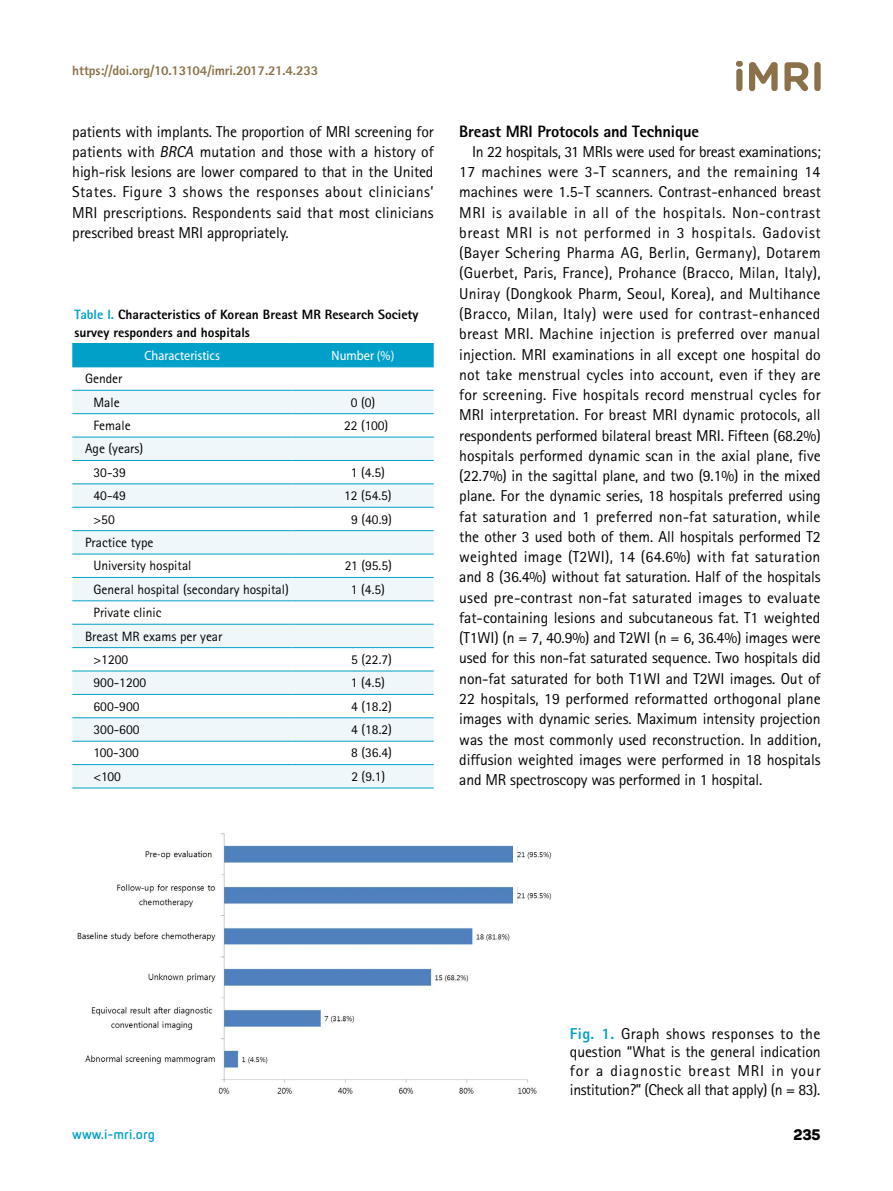
<style>
.page{position:relative;width:893px;height:1191px;background:#fff}
.page>*{position:absolute;margin:0;border:0;box-sizing:border-box;transform-origin:0 0}
.t1{font:800 16.5px "Rotis Sans Serif Std";letter-spacing:-.01em;color:#000}
.t2{font:15.75px/20.2px "Rotis Sans Serif Std";letter-spacing:-.01em;color:#000;text-align:justify}
.t3{font:800 15px "Panton";color:#000}
.t4{font:13.5px/23.4px "Rotis Sans Serif Std";color:#000}
.t5{font:800 13.5px/18px "Rotis Sans Serif Std";color:#000}
.t6{font:800 13.5px "Rotis Sans Serif Std";letter-spacing:-.01em;color:#8b7149}
.t7{font:semi-condensed 13.5px "Myriad Pro";color:#fff}
.t8{font:700 13.5px "Netto Pro";color:#00a0c8}
.s1{font-style:italic}
.s2{color:#00a0c8}
.s3{font-weight:800;color:#00a0c8}
</style>
<div class="page">
<svg style="left:736px;top:61px;width:7px;height:30px"></svg>
<svg style="left:749px;top:62px;width:29px;height:29px"></svg>
<svg style="left:784px;top:62px;width:24px;height:29px"></svg>
<svg style="left:814px;top:62px;width:7px;height:29px"></svg>
<div style="left:72px;top:344px;width:362px;height:23px;background:#00a0c8"></div>
<svg style="left:72px;top:391px;width:362px;height:396px;fill:#eff7fb"></svg>
<hr style="left:72px;top:343px;width:220px;height:1px;background:#00a0c8">
<hr style="left:292px;top:343px;width:142px;height:1px;background:#00a0c8">
<hr style="left:72px;top:367px;width:220px;height:1px;background:#00a0c8">
<hr style="left:292px;top:367px;width:142px;height:1px;background:#00a0c8">
<hr style="left:72px;top:390px;width:220px;height:1px;background:#00a0c8">
<hr style="left:292px;top:390px;width:142px;height:1px;background:#00a0c8">
<hr style="left:72px;top:413px;width:220px;height:1px;background:#00a0c8">
<hr style="left:292px;top:413px;width:142px;height:1px;background:#00a0c8">
<hr style="left:72px;top:437px;width:220px;height:1px;background:#00a0c8">
<hr style="left:292px;top:437px;width:142px;height:1px;background:#00a0c8">
<hr style="left:72px;top:460px;width:220px;height:1px;background:#00a0c8">
<hr style="left:292px;top:460px;width:142px;height:1px;background:#00a0c8">
<hr style="left:72px;top:483px;width:220px;height:1px;background:#00a0c8">
<hr style="left:292px;top:483px;width:142px;height:1px;background:#00a0c8">
<hr style="left:72px;top:507px;width:220px;height:1px;background:#00a0c8">
<hr style="left:292px;top:507px;width:142px;height:1px;background:#00a0c8">
<hr style="left:72px;top:530px;width:220px;height:1px;background:#00a0c8">
<hr style="left:292px;top:530px;width:142px;height:1px;background:#00a0c8">
<hr style="left:72px;top:554px;width:220px;height:1px;background:#00a0c8">
<hr style="left:292px;top:554px;width:142px;height:1px;background:#00a0c8">
<hr style="left:72px;top:577px;width:220px;height:1px;background:#00a0c8">
<hr style="left:292px;top:577px;width:142px;height:1px;background:#00a0c8">
<hr style="left:72px;top:600px;width:220px;height:1px;background:#00a0c8">
<hr style="left:292px;top:600px;width:142px;height:1px;background:#00a0c8">
<hr style="left:72px;top:624px;width:220px;height:1px;background:#00a0c8">
<hr style="left:292px;top:624px;width:142px;height:1px;background:#00a0c8">
<hr style="left:72px;top:647px;width:220px;height:1px;background:#00a0c8">
<hr style="left:292px;top:647px;width:142px;height:1px;background:#00a0c8">
<hr style="left:72px;top:671px;width:220px;height:1px;background:#00a0c8">
<hr style="left:292px;top:671px;width:142px;height:1px;background:#00a0c8">
<hr style="left:72px;top:694px;width:220px;height:1px;background:#00a0c8">
<hr style="left:292px;top:694px;width:142px;height:1px;background:#00a0c8">
<hr style="left:72px;top:717px;width:220px;height:1px;background:#00a0c8">
<hr style="left:292px;top:717px;width:142px;height:1px;background:#00a0c8">
<hr style="left:72px;top:741px;width:220px;height:1px;background:#00a0c8">
<hr style="left:292px;top:741px;width:142px;height:1px;background:#00a0c8">
<hr style="left:72px;top:764px;width:220px;height:1px;background:#00a0c8">
<hr style="left:292px;top:764px;width:142px;height:1px;background:#00a0c8">
<hr style="left:72px;top:787px;width:220px;height:1px;background:#00a0c8">
<hr style="left:292px;top:787px;width:142px;height:1px;background:#00a0c8">
<img style="left:77px;top:833px;width:460px;height:261px">
<div style="left:513px;top:842px;width:36px;height:73px;background:#fff"></div>
<img style="left:518px;top:833px;width:34px;height:67px">
<p class="t6" style="left:72px;top:62px;width:247px">https://doi.org/10.13104/imri.2017.21.4.233</p>
<p class="t2" style="left:72px;top:121px;width:363px">patients with implants. The proportion of MRI screening for patients with <span class="s1">BRCA</span> mutation and those with a history of high-risk lesions are lower compared to that in the United States. Figure 3 shows the responses about clinicians’ MRI prescriptions. Respondents said that most clinicians prescribed breast MRI appropriately.</p>
<p class="t1" style="left:459px;top:121px;width:241px">Breast MRI Protocols and Technique</p>
<p class="t2" style="left:459px;top:141px;width:363px;text-indent:13px">In 22 hospitals, 31 MRIs were used for breast examinations; 17 machines were 3-T scanners, and the remaining 14 machines were 1.5-T scanners. Contrast-enhanced breast MRI is available in all of the hospitals. Non-contrast breast MRI is not performed in 3 hospitals. Gadovist (Bayer Schering Pharma AG, Berlin, Germany), Dotarem (Guerbet, Paris, France), Prohance (Bracco, Milan, Italy), Uniray (Dongkook Pharm, Seoul, Korea), and Multihance (Bracco, Milan, Italy) were used for contrast-enhanced breast MRI. Machine injection is preferred over manual injection. MRI examinations in all except one hospital do not take menstrual cycles into account, even if they are for screening. Five hospitals record menstrual cycles for MRI interpretation. For breast MRI dynamic protocols, all respondents performed bilateral breast MRI. Fifteen (68.2%) hospitals performed dynamic scan in the axial plane, five (22.7%) in the sagittal plane, and two (9.1%) in the mixed plane. For the dynamic series, 18 hospitals preferred using fat saturation and 1 preferred non-fat saturation, while the other 3 used both of them. All hospitals performed T2 weighted image (T2WI), 14 (64.6%) with fat saturation and 8 (36.4%) without fat saturation. Half of the hospitals used pre-contrast non-fat saturated images to evaluate fat-containing lesions and subcutaneous fat. T1 weighted (T1WI) (n = 7, 40.9%) and T2WI (n = 6, 36.4%) images were used for this non-fat saturated sequence. Two hospitals did non-fat saturated for both T1WI and T2WI images. Out of 22 hospitals, 19 performed reformatted orthogonal plane images with dynamic series. Maximum intensity projection was the most commonly used reconstruction. In addition, diffusion weighted images were performed in 18 hospitals and MR spectroscopy was performed in 1 hospital.</p>
<p class="t5" style="left:74px;top:305px;width:346px"><span class="s2">Table I.</span> Characteristics of Korean Breast MR Research Society survey responders and hospitals</p>
<p class="t7" style="left:145px;top:347px;width:77px">Characteristics</p>
<p class="t7" style="left:332px;top:347px;width:64px">Number (%)</p>
<p class="t4" style="left:85px;top:367px;width:39px;text-align:center">Gender<br>Male</p>
<p class="t4" style="left:351px;top:390px;width:26px">0 (0)</p>
<p class="t4" style="left:94px;top:414px;width:39px">Female</p>
<p class="t4" style="left:344px;top:414px;width:46px">22 (100)</p>
<p class="t4" style="left:94px;top:437px;width:51px;text-indent:-9px">Age (years)<br>30-39</p>
<p class="t4" style="left:351px;top:460px;width:36px">1 (4.5)</p>
<p class="t4" style="left:94px;top:484px;width:34px">40-49</p>
<p class="t4" style="left:344px;top:484px;width:49px">12 (54.5)</p>
<p class="t4" style="left:94px;top:507px;width:23px">&gt;50</p>
<p class="t4" style="left:351px;top:507px;width:42px">9 (40.9)</p>
<p class="t4" style="left:94px;top:530px;width:99px;text-indent:-9px">Practice type<br>University hospital</p>
<p class="t4" style="left:345px;top:554px;width:49px">21 (95.5)</p>
<p class="t4" style="left:94px;top:577px;width:197px">General hospital (secondary hospital)</p>
<p class="t4" style="left:351px;top:577px;width:36px">1 (4.5)</p>
<p class="t4" style="left:94px;top:601px;width:69px">Private clinic</p>
<p class="t4" style="left:85px;top:624px;width:139px">Breast MR exams per year</p>
<p class="t4" style="left:94px;top:647px;width:36px">&gt;1200</p>
<p class="t4" style="left:351px;top:647px;width:42px">5 (22.7)</p>
<p class="t4" style="left:94px;top:671px;width:54px">900-1200</p>
<p class="t4" style="left:351px;top:671px;width:36px">1 (4.5)</p>
<p class="t4" style="left:94px;top:694px;width:47px">600-900</p>
<p class="t4" style="left:351px;top:694px;width:42px">4 (18.2)</p>
<p class="t4" style="left:94px;top:717px;width:47px">300-600</p>
<p class="t4" style="left:351px;top:717px;width:42px">4 (18.2)</p>
<p class="t4" style="left:94px;top:741px;width:47px">100-300</p>
<p class="t4" style="left:351px;top:741px;width:42px">8 (36.4)</p>
<p class="t4" style="left:94px;top:764px;width:29px">&lt;100</p>
<p class="t4" style="left:351px;top:764px;width:36px">2 (9.1)</p>
<p class="t2" style="left:570px;top:1024px;width:252px;line-height:18.8px"><span class="s3">Fig. 1.</span> Graph shows responses to the question “What is the general indication for a diagnostic breast MRI in your institution?” (Check all that apply) (n = 83).</p>
<p class="t8" style="left:72px;top:1124px;width:84px">www.i-mri.org</p>
<p class="t3" style="left:793px;top:1125px;width:29px">235</p>
</div>
